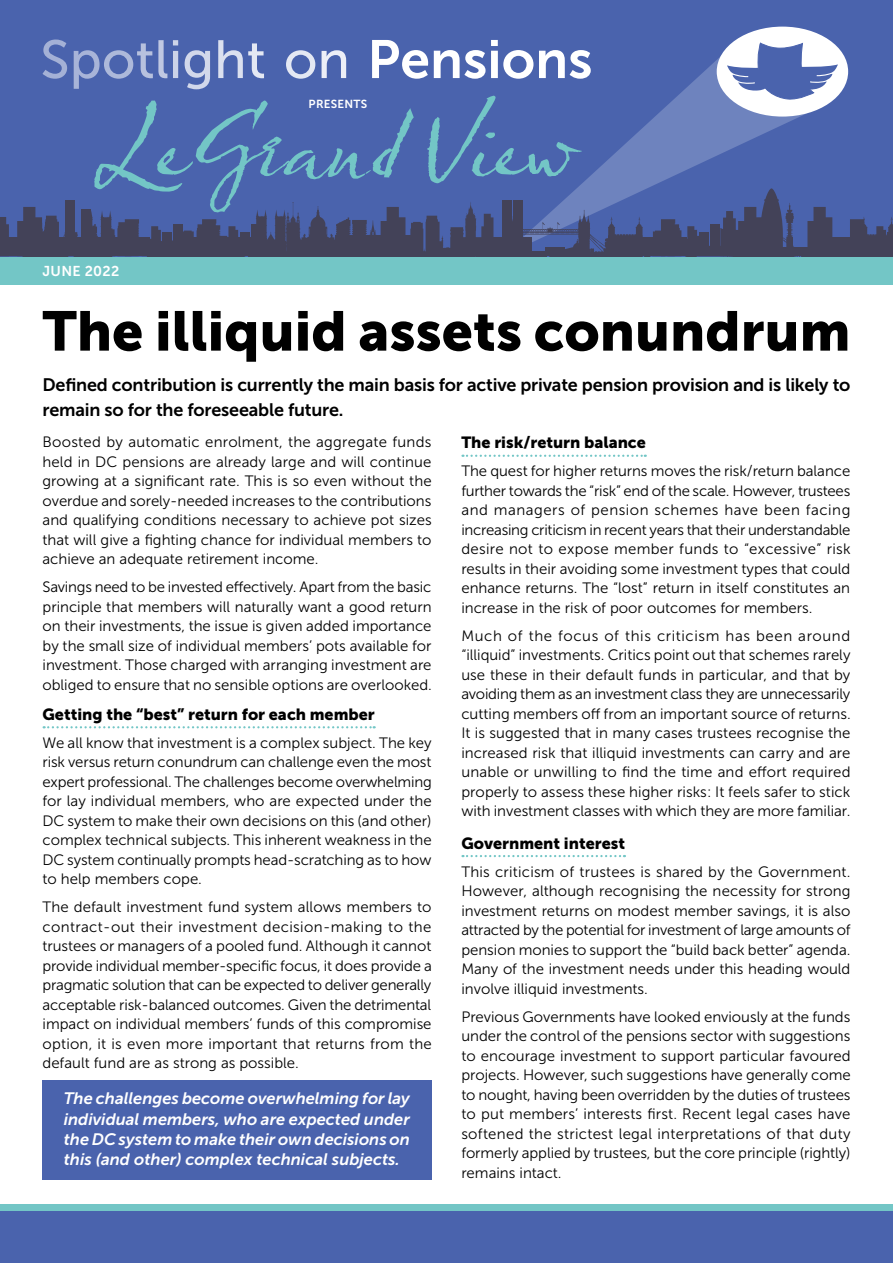
<style>
.page{position:relative;width:893px;height:1263px;background:#fff}
.page>*{position:absolute;margin:0;border:0;box-sizing:border-box;transform-origin:0 0}
.t1{font:55.5px "Museo Sans 900";color:#000}
.t2{font:18px/25.5px "Museo Sans 700";letter-spacing:-.01em;color:#000}
.t3{font:italic 16.5px/20.2px "Museo Sans 700";color:#fff;text-align:justify}
.t4{font:16.2px "Museo Sans 900";color:#000}
.t5{font:15px/19.5px "Museo Sans 300";color:#000;text-align:justify}
.t6{font:14.25px "Museo Sans 700";letter-spacing:.02em;color:#fff}
.t7{font:11.55px "Museo Sans 700";letter-spacing:.02em;color:#fff}
</style>
<div class="page">
<div style="left:0;top:256px;width:893px;height:29px;background:#73c6c6"></div>
<div style="left:0;top:0;width:893px;height:256px;background:#4a63ad"></div>
<svg style="left:533px;top:51px;width:272px;height:137px"></svg>
<div style="left:717px;top:27px;width:131px;height:90px;background:#fff;border-radius:50%"></div>
<svg style="left:727px;top:42px;width:111px;height:58px"></svg>
<svg style="left:0;top:188px;width:893px;height:68px"></svg>
<svg style="left:43px;top:40px;width:24px;height:39px"></svg>
<svg style="left:74px;top:40px;width:93px;height:49px"></svg>
<svg style="left:173px;top:40px;width:5px;height:38px"></svg>
<svg style="left:185px;top:50px;width:25px;height:39px"></svg>
<svg style="left:218px;top:40px;width:46px;height:38px"></svg>
<svg style="left:286px;top:50px;width:29px;height:29px"></svg>
<svg style="left:322px;top:50px;width:24px;height:28px"></svg>
<svg style="left:372px;top:40px;width:56px;height:39px"></svg>
<svg style="left:434px;top:40px;width:99px;height:39px"></svg>
<svg style="left:539px;top:50px;width:52px;height:29px"></svg>
<svg style="left:94px;top:96px;width:488px;height:116px"></svg>
<svg style="left:462px;top:455px;width:184px;height:2px"></svg>
<svg style="left:462px;top:855px;width:163px;height:2px"></svg>
<svg style="left:44px;top:726px;width:331px;height:2px"></svg>
<div style="left:43px;top:1081px;width:389px;height:99px;background:#4a63ad"></div>
<div style="left:0;top:1205px;width:893px;height:58px;background:#4a63ad"></div>
<div style="left:0;top:1204px;width:893px;height:7px;background:#73c6c6"></div>
<p class="t6" style="left:43px;top:263px;width:78px">JUNE 2022</p>
<p class="t7" style="left:309px;top:97px;width:60px">PRESENTS</p>
<h1 class="t1" style="left:43px;top:300px;width:809px">The illiquid assets conundrum</h1>
<p class="t2" style="left:43px;top:372px;width:809px">Defined contribution is currently the main basis for active private pension provision and is likely to remain so for the foreseeable future.</p>
<p class="t5" style="left:43px;top:432px;width:391px">Boosted by automatic enrolment, the aggregate funds held in DC pensions are already large and will continue growing at a significant rate. This is so even without the overdue and sorely-needed increases to the contributions and qualifying conditions necessary to achieve pot sizes that will give a fighting chance for individual members to achieve an adequate retirement income.</p>
<p class="t5" style="left:43px;top:577px;width:391px">Savings need to be invested effectively. Apart from the basic principle that members will naturally want a good return on their investments, the issue is given added importance by the small size of individual members’ pots available for investment. Those charged with arranging investment are obliged to ensure that no sensible options are overlooked.</p>
<p class="t4" style="left:43px;top:705px;width:334px">Getting the “best” return for each member</p>
<p class="t5" style="left:43px;top:733px;width:391px">We all know that investment is a complex subject. The key risk versus return conundrum can challenge even the most expert professional. The challenges become overwhelming for lay individual members, who are expected under the DC system to make their own decisions on this (and other) complex technical subjects. This inherent weakness in the DC system continually prompts head-scratching as to how to help members cope.</p>
<p class="t5" style="left:43px;top:897px;width:391px">The default investment fund system allows members to contract-out their investment decision-making to the trustees or managers of a pooled fund. Although it cannot provide individual member-specific focus, it does provide a pragmatic solution that can be expected to deliver generally acceptable risk-balanced outcomes. Given the detrimental impact on individual members’ funds of this compromise option, it is even more important that returns from the default fund are as strong as possible.</p>
<p class="t3" style="left:64px;top:1088px;width:348px">The challenges become overwhelming for lay individual members, who are expected under the DC system to make their own decisions on this (and other) complex technical subjects.</p>
<p class="t4" style="left:461px;top:433px;width:186px">The risk/return balance</p>
<p class="t5" style="left:461px;top:461px;width:391px">The quest for higher returns moves the risk/return balance further towards the “risk” end of the scale. However, trustees and managers of pension schemes have been facing increasing criticism in recent years that their understandable desire not to expose member funds to “excessive” risk results in their avoiding some investment types that could enhance returns. The “lost” return in itself constitutes an increase in the risk of poor outcomes for members.</p>
<p class="t5" style="left:461px;top:626px;width:391px">Much of the focus of this criticism has been around “illiquid” investments. Critics point out that schemes rarely use these in their default funds in particular, and that by avoiding them as an investment class they are unnecessarily cutting members off from an important source of returns.<br>It is suggested that in many cases trustees recognise the increased risk that illiquid investments can carry and are unable or unwilling to find the time and effort required properly to assess these higher risks: It feels safer to stick with investment classes with which they are more familiar.</p>
<p class="t4" style="left:461px;top:834px;width:165px">Government interest</p>
<p class="t5" style="left:461px;top:862px;width:391px">This criticism of trustees is shared by the Government.<br>However, although recognising the necessity for strong investment returns on modest member savings, it is also attracted by the potential for investment of large amounts of pension monies to support the “build back better” agenda.<br>Many of the investment needs under this heading would involve illiquid investments.</p>
<p class="t5" style="left:461px;top:1007px;width:391px">Previous Governments have looked enviously at the funds under the control of the pensions sector with suggestions to encourage investment to support particular favoured projects. However, such suggestions have generally come to nought, having been overridden by the duties of trustees to put members’ interests first. Recent legal cases have softened the strictest legal interpretations of that duty formerly applied by trustees, but the core principle (rightly) remains intact.</p>
</div>
